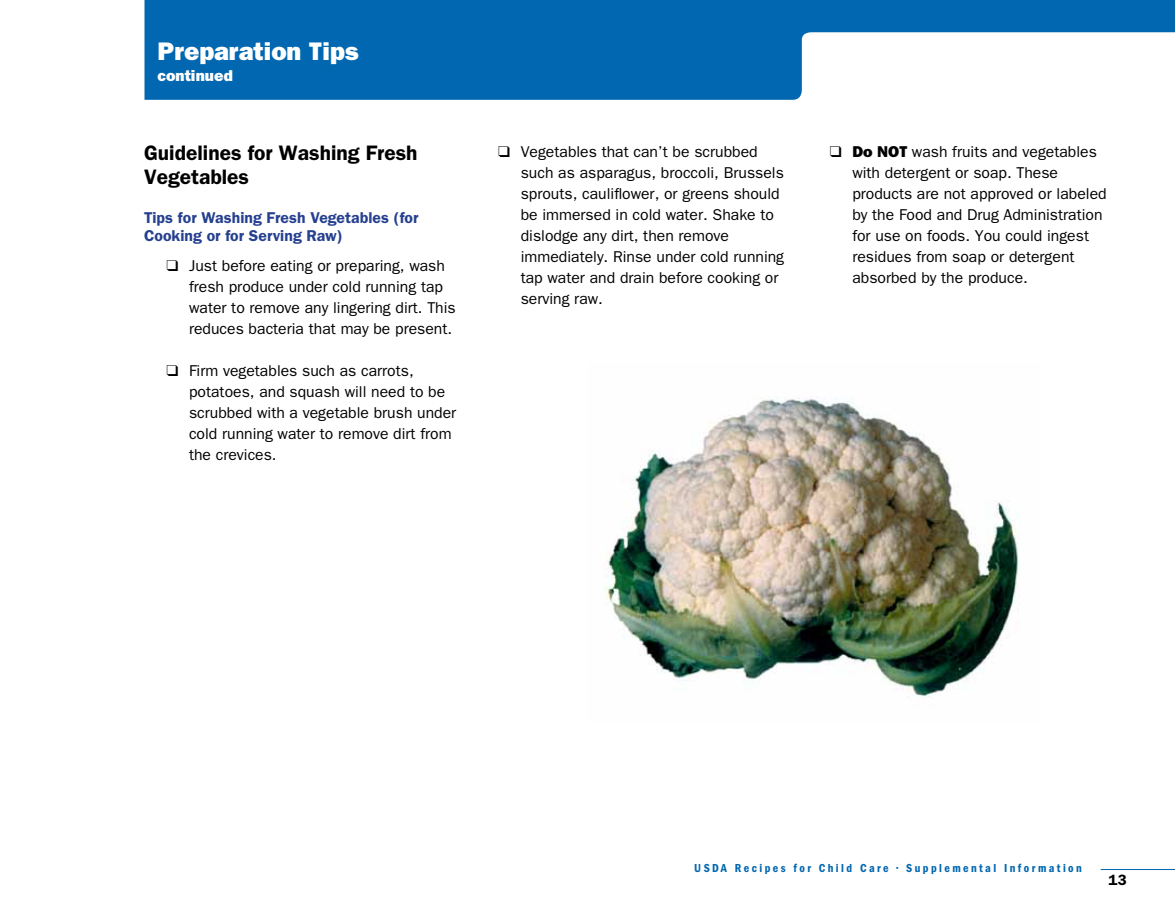
<style>
.page{position:relative;width:1175px;height:905px;background:#fff}
.page>*{position:absolute;margin:0;border:0;box-sizing:border-box;transform-origin:0 0}
.t1{font:800 25.5px "Franklin Gothic";color:#fff}
.t2{font:600 21px/24px "Franklin Gothic";color:#000}
.t3{font:15.75px/21px "Franklin Gothic";color:#000}
.t4{font:600 15.75px/18px "Franklin Gothic";color:#25408f}
.t5{font:800 15.75px "Franklin Gothic";color:#fff}
.t6{font:600 15px "Franklin Gothic";color:#000}
.t7{font:600 condensed 12px "Franklin Gothic";letter-spacing:.2em;color:#0067b0}
.s1{font-weight:800}
</style>
<div class="page">
<svg style="left:144px;top:0;width:1030px;height:100px;fill:#0067b0"></svg>
<hr style="left:1100px;top:869px;width:74px;height:1px;background:#0067b0">
<img style="left:604px;top:397px;width:415px;height:301px">
<h1 class="t1" style="left:158px;top:36px;width:203px">Preparation Tips</h1>
<p class="t5" style="left:158px;top:66px;width:77px">continued</p>
<h2 class="t2" style="left:144px;top:141px;width:275px">Guidelines for Washing Fresh<br>Vegetables</h2>
<p class="t4" style="left:144px;top:208px;width:276px">Tips for Washing Fresh Vegetables (for<br>Cooking or for Serving Raw)</p>
<p class="t3" style="left:189px;top:255px;width:268px;text-indent:-23px">❑ Just before eating or preparing, wash fresh produce under cold running tap water to remove any lingering dirt. This reduces bacteria that may be present.</p>
<p class="t3" style="left:189px;top:360px;width:269px;text-indent:-23px">❑ Firm vegetables such as carrots, potatoes, and squash will need to be scrubbed with a vegetable brush under cold running water to remove dirt from the crevices.</p>
<p class="t3" style="left:521px;top:141px;width:265px;text-indent:-23px">❑ Vegetables that can’t be scrubbed such as asparagus, broccoli, Brussels sprouts, cauliflower, or greens should be immersed in cold water. Shake to dislodge any dirt, then remove immediately. Rinse under cold running tap water and drain before cooking or serving raw.</p>
<p class="t3" style="left:852px;top:141px;width:256px;text-indent:-23px">❑ <span class="s1">Do NOT</span> wash fruits and vegetables with detergent or soap. These products are not approved or labeled by the Food and Drug Administration for use on foods. You could ingest residues from soap or detergent absorbed by the produce.</p>
<p class="t7" style="left:694px;top:861px;width:389px">USDA Recipes for Child Care • Supplemental Information</p>
<p class="t6" style="left:1108px;top:870px;width:20px">13</p>
</div>
